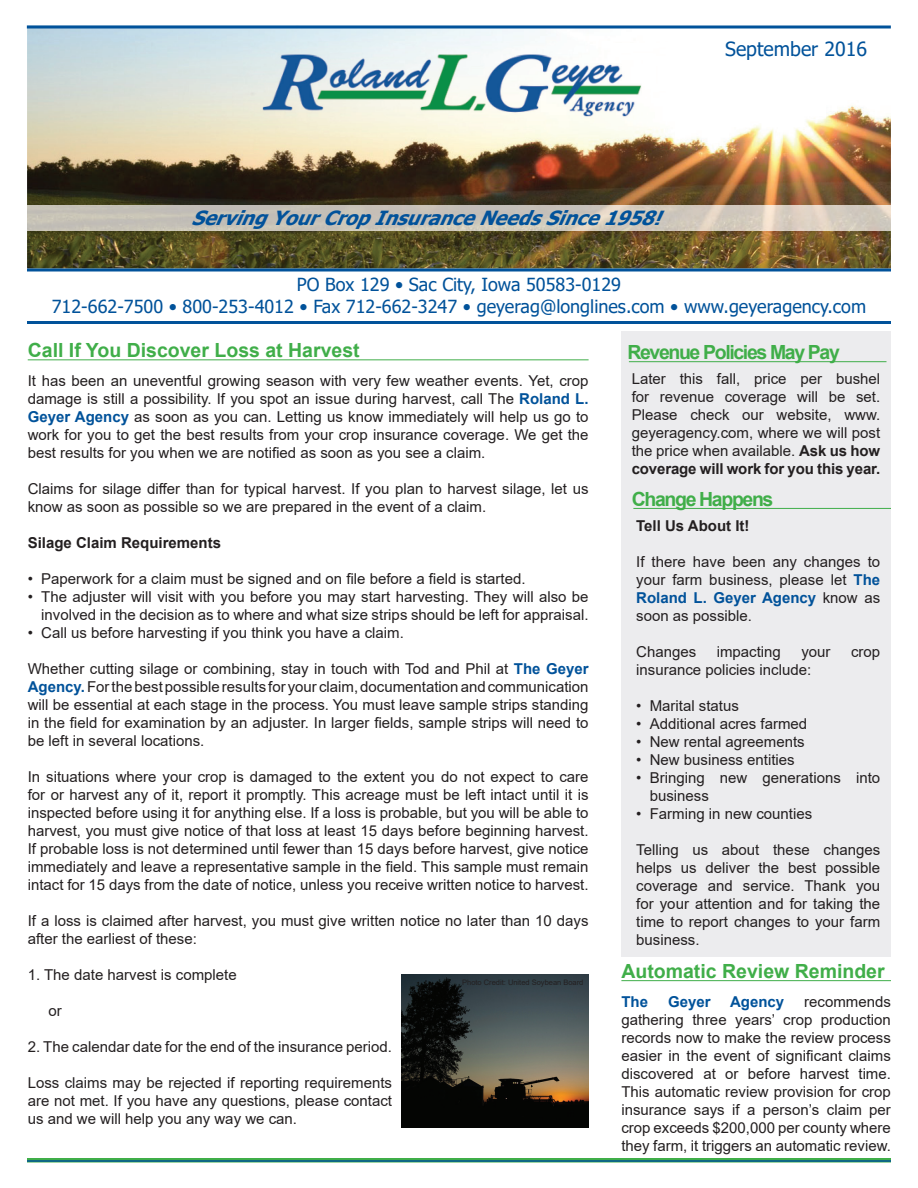
<style>
.page{position:relative;width:918px;height:1188px;background:#fff}
.page>*{position:absolute;margin:0;border:0;box-sizing:border-box;transform-origin:0 0}
.t1{font:700 19.5px "Arial";color:#40ae49}
.t2{font:italic 700 19.5px "Tahoma";color:#01529a}
.t3{font:700 19.5px "Arial";letter-spacing:-.07em;color:#40ae49}
.t4{font:19.5px "Tahoma";color:#01529a}
.t5{font:18px/21.6px "Tahoma";color:#01529a;text-align:center}
.t6{font:15px/18px "Arial";color:#231f20;text-align:justify}
.t7{font:700 15px "Arial";color:#231f20}
.t8{font:700 15px "Arial";color:#01529a}
.t9{font:7.5px "Arial";color:#231f20}
.s1{font-weight:700;color:#01529a}
.s2{font-weight:700}
</style>
<div class="page">
<div style="left:621px;top:331px;width:270px;height:626px;background:#ececee"></div>
<img style="left:27px;top:28px;width:864px;height:240px">
<svg style="left:27px;top:268px;width:864px;height:4px;background:#3572a5"></svg>
<hr style="left:27px;top:26px;width:864px;height:2px;background:#01529a">
<img style="left:27px;top:205px;width:864px;height:25px">
<hr style="left:27px;top:321px;width:864px;height:3px;background:#01529a">
<hr style="left:27px;top:1158px;width:864px;height:4px;background:#40ae49">
<hr style="left:27px;top:1160px;width:864px;height:2px;background:#01529a">
<img style="left:250px;top:41px;width:418px;height:95px">
<hr style="left:28px;top:359px;width:561px;height:1px;background:#40ae49">
<hr style="left:629px;top:361px;width:258px;height:1px;background:#40ae49">
<hr style="left:633px;top:508px;width:258px;height:1px;background:#40ae49">
<hr style="left:621px;top:980px;width:270px;height:1px;background:#40ae49">
<img style="left:401px;top:975px;width:188px;height:152px">
<h1 class="t2" style="left:191px;top:204px;width:483px">ServingYourCropInsuranceNeedsSince1958!</h1>
<h1 class="t4" style="left:725px;top:36px;width:143px">September 2016</h1>
<p class="t5" style="left:52px;top:275px;width:816px">PO Box 129 • Sac City, Iowa 50583-0129<br>712-662-7500 • 800-253-4012 • Fax 712-662-3247 • geyerag@longlines.com • www.geyeragency.com</p>
<h1 class="t1" style="left:28px;top:337px;width:333px">Call If You Discover Loss at Harvest</h1>
<p class="t6" style="left:28px;top:371px;width:562px">It has been an uneventful growing season with very few weather events. Yet, crop damage is still a possibility. If you spot an issue during harvest, call The <span class="s1">Roland L.<br>Geyer Agency</span> as soon as you can. Letting us know immediately will help us go to work for you to get the best results from your crop insurance coverage. We get the best results for you when we are notified as soon as you see a claim.</p>
<p class="t6" style="left:28px;top:479px;width:562px">Claims for silage differ than for typical harvest. If you plan to harvest silage, let us know as soon as possible so we are prepared in the event of a claim.</p>
<p class="t7" style="left:28px;top:532px;width:195px">Silage Claim Requirements</p>
<p class="t6" style="left:28px;top:569px;width:499px">• Paperwork for a claim must be signed and on file before a field is started.</p>
<p class="t6" style="left:28px;top:587px;width:562px;text-align:right">• The adjuster will visit with you before you may start harvesting. They will also be involved in the decision as to where and what size strips should be left for appraisal.</p>
<p class="t6" style="left:28px;top:623px;width:378px">• Call us before harvesting if you think you have a claim.</p>
<p class="t6" style="left:28px;top:659px;width:562px">Whether cutting silage or combining, stay in touch with Tod and Phil at <span class="s1">The Geyer Agency.</span> For the best possible results for your claim, documentation and communication will be essential at each stage in the process. You must leave sample strips standing in the field for examination by an adjuster. In larger fields, sample strips will need to be left in several locations.</p>
<p class="t6" style="left:28px;top:767px;width:562px">In situations where your crop is damaged to the extent you do not expect to care for or harvest any of it, report it promptly. This acreage must be left intact until it is inspected before using it for anything else. If a loss is probable, but you will be able to harvest, you must give notice of that loss at least 15 days before beginning harvest.<br>If probable loss is not determined until fewer than 15 days before harvest, give notice immediately and leave a representative sample in the field. This sample must remain intact for 15 days from the date of notice, unless you receive written notice to harvest.</p>
<p class="t6" style="left:28px;top:911px;width:562px">If a loss is claimed after harvest, you must give written notice no later than 10 days after the earliest of these:</p>
<p class="t6" style="left:28px;top:965px;width:210px">1. The date harvest is complete</p>
<p class="t6" style="left:49px;top:1001px;width:15px">or</p>
<p class="t6" style="left:28px;top:1037px;width:366px">2. The calendar date for the end of the insurance period.</p>
<p class="t6" style="left:28px;top:1073px;width:366px">Loss claims may be rejected if reporting requirements are not met. If you have any questions, please contact us and we will help you any way we can.</p>
<p class="t9" style="left:462px;top:977px;width:123px">Photo Credit: United Soybean Board</p>
<h1 class="t3" style="left:627px;top:339px;width:214px">Revenue Policies May Pay</h1>
<p class="t6" style="left:632px;top:370px;width:250px">Later this fall, price per bushel for revenue coverage will be set.<br>Please check our website, www. geyeragency.com, where we will post the price when available. <span class="s2">Ask us how coverage will work for you this year.</span></p>
<h1 class="t3" style="left:632px;top:485px;width:143px">Change Happens</h1>
<p class="t7" style="left:636px;top:515px;width:115px">Tell Us About It!</p>
<p class="t6" style="left:636px;top:552px;width:245px">If there have been any changes to your farm business, please let <span class="s1">The Roland L. Geyer Agency</span> know as soon as possible.</p>
<p class="t6" style="left:636px;top:642px;width:62px">Changes</p>
<p class="t6" style="left:717px;top:642px;width:66px">impacting</p>
<p class="t6" style="left:801px;top:642px;width:31px">your</p>
<p class="t6" style="left:851px;top:642px;width:31px">crop</p>
<p class="t6" style="left:636px;top:660px;width:177px">insurance policies include:</p>
<p class="t6" style="left:636px;top:696px;width:104px">• Marital status</p>
<p class="t6" style="left:636px;top:714px;width:173px">• Additional acres farmed</p>
<p class="t6" style="left:636px;top:732px;width:170px">• New rental agreements</p>
<p class="t6" style="left:636px;top:750px;width:160px">• New business entities</p>
<p class="t6" style="left:650px;top:768px;width:232px;text-indent:-14px">• Bringing new generations into business</p>
<p class="t6" style="left:636px;top:804px;width:178px">• Farming in new counties</p>
<p class="t6" style="left:636px;top:840px;width:245px">Telling us about these changes helps us deliver the best possible coverage and service. Thank you for your attention and for taking the time to report changes to your farm business.</p>
<h1 class="t1" style="left:621px;top:958px;width:265px">Automatic Review Reminder</h1>
<p class="t8" style="left:621px;top:991px;width:28px">The</p>
<p class="t8" style="left:668px;top:991px;width:44px">Geyer</p>
<p class="t8" style="left:730px;top:991px;width:56px">Agency</p>
<p class="t6" style="left:621px;top:992px;width:271px;text-indent:183px">recommends gathering three years’ crop production records now to make the review process easier in the event of significant claims discovered at or before harvest time.<br>This automatic review provision for crop insurance says if a person’s claim per crop exceeds $200,000 per county where they farm, it triggers an automatic review.</p>
</div>
